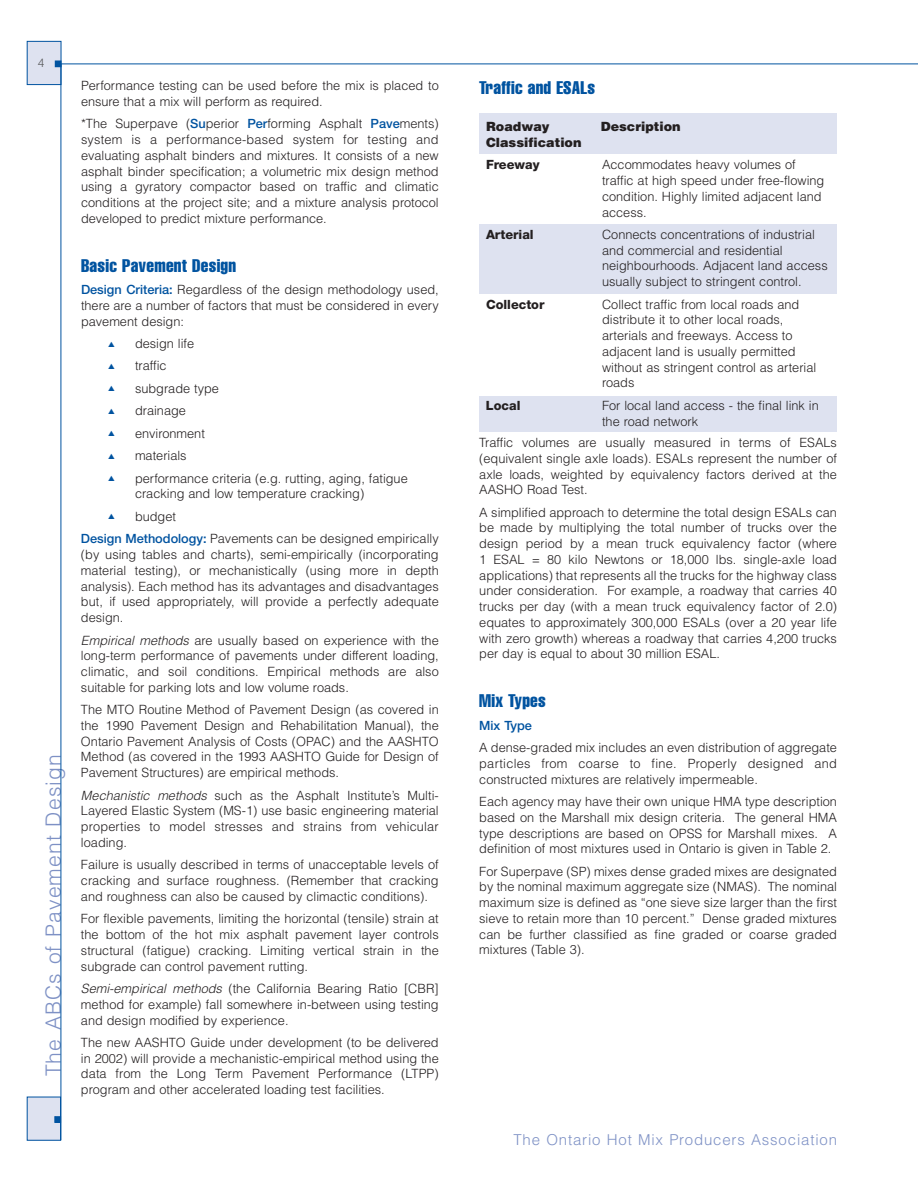
<style>
.page{position:relative;width:918px;height:1188px;background:#fff}
.page>*{position:absolute;margin:0;border:0;box-sizing:border-box;transform-origin:0 0}
.t1{font:300 21px "Helvetica";letter-spacing:.055em;color:#7e91c5}
.t2{font:extra-condensed 18px "Helvetica";letter-spacing:.015em;color:#0053a0}
.t3{font:300 15px "Helvetica";letter-spacing:.055em;color:#7e91c5}
.t4{font:300 12.75px/15.8px "Helvetica";color:#231f20;text-align:justify}
.t5{font:900 12.75px "Helvetica";color:#231f20}
.t6{font:800 12.75px "Helvetica Neue";color:#231f20}
.t7{font:500 12.75px "Helvetica Neue";color:#0053a0}
.t8{font:300 12px "Helvetica";color:#58595b}
.s1{font-family:"Helvetica Neue";font-weight:500;color:#0053a0}
.s2{color:#0053a0}
.s3{font-style:italic}
</style>
<div class="page">
<div style="left:27px;top:41px;width:34px;height:44px;background:#dee2f0"></div>
<div style="left:27px;top:41px;width:34px;height:44px;border:1px solid #0053a0"></div>
<svg style="left:55px;top:61px;width:6px;height:6px"></svg>
<hr style="left:61px;top:64px;width:857px;height:1px;background:#0053a0">
<div style="left:27px;top:1097px;width:34px;height:43px;background:#dee2f0"></div>
<div style="left:55px;top:1116px;width:6px;height:7px;border:1px solid #0053a0"></div>
<hr style="left:61px;top:64px;width:1px;height:1076px;background:#0053a0">
<div style="left:479px;top:224px;width:358px;height:70px;background:#dee2f0"></div>
<div style="left:479px;top:396px;width:358px;height:35px;background:#dee2f0"></div>
<div style="left:479px;top:113px;width:358px;height:40px;background:#dee2f0"></div>
<p class="t8" style="left:38px;top:59px;width:8px">4</p>
<h1 class="t1" style="left:46px;top:1076px;width:324px;rotate:-90deg">The ABCs of Pavement Design</h1>
<p class="t4" style="left:81px;top:79px;width:359px">Performance testing can be used before the mix is placed to ensure that a mix will perform as required.</p>
<p class="t4" style="left:81px;top:117px;width:359px">*The Superpave (<span class="s1">Su</span>perior <span class="s1">Per</span>forming Asphalt <span class="s1">Pave</span>ments) system is a performance-based system for testing and evaluating asphalt binders and mixtures. It consists of a new asphalt binder specification; a volumetric mix design method using a gyratory compactor based on traffic and climatic conditions at the project site; and a mixture analysis protocol developed to predict mixture performance.</p>
<h2 class="t2" style="left:81px;top:259px;width:157px">Basic Pavement Design</h2>
<p class="t4" style="left:81px;top:283px;width:359px"><span class="s1">Design Criteria:</span> Regardless of the design methodology used, there are a number of factors that must be considered in every pavement design:</p>
<p class="t4" style="left:108px;top:337px;width:88px"><span class="s2">▲</span> design life</p>
<p class="t4" style="left:108px;top:359px;width:60px"><span class="s2">▲</span> traffic</p>
<p class="t4" style="left:108px;top:382px;width:112px"><span class="s2">▲</span> subgrade type</p>
<p class="t4" style="left:108px;top:404px;width:80px"><span class="s2">▲</span> drainage</p>
<p class="t4" style="left:108px;top:427px;width:98px"><span class="s2">▲</span> environment</p>
<p class="t4" style="left:108px;top:449px;width:80px"><span class="s2">▲</span> materials</p>
<p class="t4" style="left:135px;top:472px;width:274px;text-indent:-27px"><span class="s2">▲</span> performance criteria (e.g. rutting, aging, fatigue cracking and low temperature cracking)</p>
<p class="t4" style="left:81px;top:506px;width:359px;line-height:22.5px;text-indent:27px"><span class="s2">▲</span> budget<br><span class="s1">Design Methodology:</span> Pavements can be designed empirically</p>
<p class="t4" style="left:81px;top:548px;width:359px">(by using tables and charts), semi-empirically (incorporating material testing), or mechanistically (using more in depth analysis). Each method has its advantages and disadvantages but, if used appropriately, will provide a perfectly adequate design.</p>
<p class="t4" style="left:81px;top:633px;width:359px"><span class="s3">Empirical methods</span> are usually based on experience with the long-term performance of pavements under different loading, climatic, and soil conditions. Empirical methods are also suitable for parking lots and low volume roads.</p>
<p class="t4" style="left:81px;top:703px;width:359px">The MTO Routine Method of Pavement Design (as covered in the 1990 Pavement Design and Rehabilitation Manual), the Ontario Pavement Analysis of Costs (OPAC) and the AASHTO Method (as covered in the 1993 AASHTO Guide for Design of Pavement Structures) are empirical methods.</p>
<p class="t4" style="left:81px;top:789px;width:359px"><span class="s3">Mechanistic methods</span> such as the Asphalt Institute’s Multi-Layered Elastic System (MS-1) use basic engineering material properties to model stresses and strains from vehicular loading.</p>
<p class="t4" style="left:81px;top:858px;width:359px">Failure is usually described in terms of unacceptable levels of cracking and surface roughness. (Remember that cracking and roughness can also be caused by climactic conditions).</p>
<p class="t4" style="left:81px;top:912px;width:359px">For flexible pavements, limiting the horizontal (tensile) strain at the bottom of the hot mix asphalt pavement layer controls structural (fatigue) cracking. Limiting vertical strain in the subgrade can control pavement rutting.</p>
<p class="t4" style="left:81px;top:982px;width:359px"><span class="s3">Semi-empirical methods</span> (the California Bearing Ratio [CBR] method for example) fall somewhere in-between using testing and design modified by experience.</p>
<p class="t4" style="left:81px;top:1036px;width:359px">The new AASHTO Guide under development (to be delivered in 2002) will provide a mechanistic-empirical method using the data from the Long Term Pavement Performance (LTPP) program and other accelerated loading test facilities.</p>
<h2 class="t2" style="left:479px;top:81px;width:117px">Traffic and ESALs</h2>
<p class="t5" style="left:486px;top:122px;width:65px">Roadway</p>
<p class="t5" style="left:601px;top:122px;width:82px">Description</p>
<p class="t5" style="left:486px;top:138px;width:97px">Classification</p>
<p class="t6" style="left:486px;top:160px;width:55px">Freeway</p>
<p class="t4" style="left:602px;top:158px;width:224px;text-align:left">Accommodates heavy volumes of traffic at high speed under free-flowing condition. Highly limited adjacent land access.</p>
<p class="t6" style="left:486px;top:230px;width:49px">Arterial</p>
<p class="t4" style="left:602px;top:228px;width:227px;text-align:left">Connects concentrations of industrial and commercial and residential neighbourhoods. Adjacent land access usually subject to stringent control.</p>
<p class="t6" style="left:486px;top:300px;width:60px">Collector</p>
<p class="t4" style="left:602px;top:297px;width:216px;text-align:left">Collect traffic from local roads and distribute it to other local roads, arterials and freeways. Access to adjacent land is usually permitted without as stringent control as arterial roads</p>
<p class="t6" style="left:486px;top:401px;width:36px">Local</p>
<p class="t4" style="left:602px;top:399px;width:218px">For local land access - the final link in the road network</p>
<p class="t4" style="left:479px;top:436px;width:359px">Traffic volumes are usually measured in terms of ESALs (equivalent single axle loads). ESALs represent the number of axle loads, weighted by equivalency factors derived at the AASHO Road Test.</p>
<p class="t4" style="left:479px;top:506px;width:359px">A simplified approach to determine the total design ESALs can be made by multiplying the total number of trucks over the design period by a mean truck equivalency factor (where 1 ESAL = 80 kilo Newtons or 18,000 lbs. single-axle load applications) that represents all the trucks for the highway class under consideration. For example, a roadway that carries 40 trucks per day (with a mean truck equivalency factor of 2.0) equates to approximately 300,000 ESALs (over a 20 year life with zero growth) whereas a roadway that carries 4,200 trucks per day is equal to about 30 million ESAL.</p>
<h2 class="t2" style="left:479px;top:694px;width:68px">Mix Types</h2>
<p class="t7" style="left:479px;top:721px;width:54px">Mix Type</p>
<p class="t4" style="left:479px;top:741px;width:359px">A dense-graded mix includes an even distribution of aggregate particles from coarse to fine. Properly designed and constructed mixtures are relatively impermeable.</p>
<p class="t4" style="left:479px;top:795px;width:359px">Each agency may have their own unique HMA type description based on the Marshall mix design criteria. The general HMA type descriptions are based on OPSS for Marshall mixes. A definition of most mixtures used in Ontario is given in Table 2.</p>
<p class="t4" style="left:479px;top:865px;width:359px">For Superpave (SP) mixes dense graded mixes are designated by the nominal maximum aggregate size (NMAS). The nominal maximum size is defined as “one sieve size larger than the first sieve to retain more than 10 percent.” Dense graded mixtures can be further classified as fine graded or coarse graded mixtures (Table 3).</p>
<p class="t3" style="left:513px;top:1134px;width:325px">The Ontario Hot Mix Producers Association</p>
</div>
